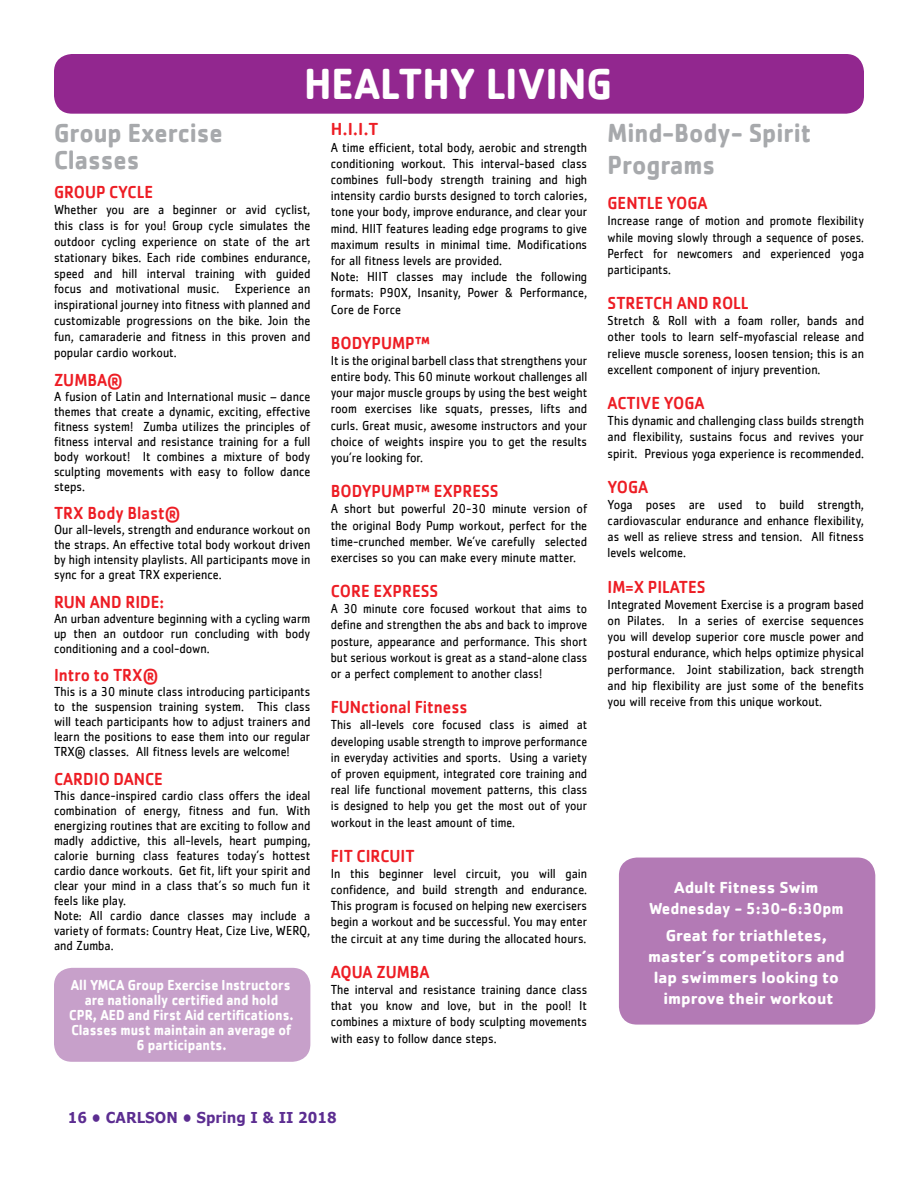
<style>
.page{position:relative;width:918px;height:1188px;background:#fff}
.page>*{position:absolute;margin:0;border:0;box-sizing:border-box;transform-origin:0 0}
.t1{font:700 45px "Cachet";color:#fff;scale:.9 1}
.t2{font:700 27px/27px "Cachet";color:#a7a9ac;scale:.9 1}
.t3{font:500 18px "Cachet";color:#ed1d24;scale:.9 1}
.t4{font:500 18px "Cachet";color:#ed1d24}
.t5{font:700 16.5px/21px "Cachet";color:#fff;text-align:center}
.t6{font:700 15px/15px "Cachet";color:#fff;text-align:center;scale:.87 1}
.t7{font:700 15px "Verdana";color:#5c2d91;scale:.9 1}
.t8{font:13.5px/16.2px "Cachet";color:#000;text-align:justify;scale:.9 1}
.t9{font:13.5px/16.2px "Cachet";color:#000;text-align:justify;scale:.88 1}
</style>
<div class="page">
<div style="left:54px;top:54px;width:810px;height:60px;background:#92278f;border-radius:18px"></div>
<div style="left:54px;top:968px;width:256px;height:94px;background:#c7a0ca;border-radius:18px"></div>
<div style="left:619px;top:858px;width:256px;height:167px;background:#b37ab5;border-radius:18px"></div>
<h1 class="t1" style="left:304px;top:55px;width:344px">HEALTHY LIVING</h1>
<h2 class="t2" style="left:54px;top:118px;width:189px">Group Exercise<br>Classes</h2>
<h3 class="t3" style="left:54px;top:181px;width:112px">GROUP CYCLE</h3>
<p class="t8" style="left:54px;top:201px;width:286px">Whether you are a beginner or avid cyclist, this class is for you! Group cycle simulates the outdoor cycling experience on state of the art stationary bikes. Each ride combines endurance, speed and hill interval training with guided focus and motivational music. Experience an inspirational journey into fitness with planned and customizable progressions on the bike. Join the fun, camaraderie and fitness in this proven and popular cardio workout.</p>
<h3 class="t3" style="left:54px;top:368px;width:78px">ZUMBA®</h3>
<p class="t8" style="left:54px;top:388px;width:286px;line-height:15px">A fusion of Latin and International music – dance themes that create a dynamic, exciting, effective fitness system! Zumba utilizes the principles of fitness interval and resistance training for a full body workout! It combines a mixture of body sculpting movements with easy to follow dance steps.</p>
<h3 class="t3" style="left:54px;top:502px;width:142px">TRX Body Blast®</h3>
<p class="t8" style="left:54px;top:522px;width:286px;line-height:15px">Our all-levels, strength and endurance workout on the straps. An effective total body workout driven by high intensity playlists. All participants move in sync for a great TRX experience.</p>
<h3 class="t3" style="left:54px;top:590px;width:124px">RUN AND RIDE:</h3>
<p class="t8" style="left:54px;top:610px;width:286px;line-height:15px">An urban adventure beginning with a cycling warm up then an outdoor run concluding with body conditioning and a cool-down.</p>
<h3 class="t3" style="left:54px;top:664px;width:117px">Intro to TRX®</h3>
<p class="t8" style="left:54px;top:684px;width:286px;line-height:15px">This is a 30 minute class introducing participants to the suspension training system. This class will teach participants how to adjust trainers and learn the positions to ease them into our regular TRX® classes. All fitness levels are welcome!</p>
<h3 class="t3" style="left:54px;top:767px;width:123px">CARDIO DANCE</h3>
<p class="t8" style="left:54px;top:787px;width:286px;line-height:15px;text-align:left">This dance-inspired cardio class offers the ideal combination of energy, fitness and fun. With energizing routines that are exciting to follow and madly addictive, this all-levels, heart pumping, calorie burning class features today’s hottest cardio dance workouts. Get fit, lift your spirit and clear your mind in a class that’s so much fun it feels like play.<br>Note: All cardio dance classes may include a variety of formats: Country Heat, Cize Live, WERQ, and Zumba.</p>
<p class="t6" style="left:69px;top:977px;width:259px">All YMCA Group Exercise Instructors are nationally certified and hold<br>CPR, AED and First Aid certifications.<br>Classes must maintain an average of<br>6 participants.</p>
<h3 class="t4" style="left:331px;top:118px;width:49px">H.I.I.T</h3>
<p class="t8" style="left:331px;top:139px;width:286px;text-align:left">A time efficient, total body, aerobic and strength conditioning workout. This interval-based class combines full-body strength training and high intensity cardio bursts designed to torch calories, tone your body, improve endurance, and clear your mind. HIIT features leading edge programs to give maximum results in minimal time. Modifications for all fitness levels are provided.<br>Note: HIIT classes may include the following formats: P90X, Insanity, Power &amp; Performance, Core de Force</p>
<h3 class="t3" style="left:331px;top:332px;width:112px">BODYPUMP™</h3>
<p class="t8" style="left:331px;top:352px;width:286px">It is the original barbell class that strengthens your entire body. This 60 minute workout challenges all your major muscle groups by using the best weight room exercises like squats, presses, lifts and curls. Great music, awesome instructors and your choice of weights inspire you to get the results you’re looking for.</p>
<h3 class="t3" style="left:331px;top:480px;width:188px">BODYPUMP™ EXPRESS</h3>
<p class="t8" style="left:331px;top:501px;width:286px">A short but powerful 20-30 minute version of the original Body Pump workout, perfect for the time-crunched member. We’ve carefully selected exercises so you can make every minute matter.</p>
<h3 class="t3" style="left:331px;top:580px;width:121px">CORE EXPRESS</h3>
<p class="t9" style="left:331px;top:600px;width:293px">A 30 minute core focused workout that aims to define and strengthen the abs and back to improve posture, appearance and performance. This short but serious workout is great as a stand-alone class or a perfect complement to another class!</p>
<h3 class="t3" style="left:331px;top:696px;width:153px">FUNctional Fitness</h3>
<p class="t9" style="left:331px;top:717px;width:293px">This all-levels core focused class is aimed at developing usable strength to improve performance in everyday activities and sports. Using a variety of proven equipment, integrated core training and real life functional movement patterns, this class is designed to help you get the most out of your workout in the least amount of time.</p>
<h3 class="t3" style="left:331px;top:845px;width:95px">FIT CIRCUIT</h3>
<p class="t8" style="left:331px;top:865px;width:286px">In this beginner level circuit, you will gain confidence, and build strength and endurance.<br>This program is focused on helping new exercisers begin a workout and be successful. You may enter the circuit at any time during the allocated hours.</p>
<h3 class="t3" style="left:331px;top:961px;width:111px">AQUA ZUMBA</h3>
<p class="t8" style="left:331px;top:981px;width:286px">The interval and resistance training dance class that you know and love, but in the pool! It combines a mixture of body sculpting movements with easy to follow dance steps.</p>
<h2 class="t2" style="left:608px;top:115px;width:228px;line-height:32.4px">Mind-Body- Spirit<br>Programs</h2>
<h3 class="t3" style="left:608px;top:192px;width:113px">GENTLE YOGA</h3>
<p class="t9" style="left:608px;top:212px;width:293px">Increase range of motion and promote flexibility while moving slowly through a sequence of poses.<br>Perfect for newcomers and experienced yoga participants.</p>
<h3 class="t3" style="left:608px;top:292px;width:158px">STRETCH AND ROLL</h3>
<p class="t8" style="left:608px;top:312px;width:286px">Stretch &amp; Roll with a foam roller, bands and other tools to learn self-myofascial release and relieve muscle soreness, loosen tension; this is an excellent component of injury prevention.</p>
<h3 class="t3" style="left:608px;top:392px;width:109px">ACTIVE YOGA</h3>
<p class="t8" style="left:608px;top:412px;width:286px">This dynamic and challenging class builds strength and flexibility, sustains focus and revives your spirit. Previous yoga experience is recommended.</p>
<h3 class="t3" style="left:608px;top:476px;width:47px">YOGA</h3>
<p class="t8" style="left:608px;top:496px;width:286px">Yoga poses are used to build strength, cardiovascular endurance and enhance flexibility, as well as relieve stress and tension. All fitness levels welcome.</p>
<h3 class="t3" style="left:608px;top:575px;width:110px">IM=X PILATES</h3>
<p class="t8" style="left:608px;top:596px;width:286px">Integrated Movement Exercise is a program based on Pilates. In a series of exercise sequences you will develop superior core muscle power and postural endurance, which helps optimize physical performance. Joint stabilization, back strength and hip flexibility are just some of the benefits you will receive from this unique workout.</p>
<p class="t5" style="left:649px;top:876px;width:196px">Adult Fitness Swim<br>Wednesday - 5:30-6:30pm</p>
<p class="t5" style="left:648px;top:924px;width:198px">Great for triathletes, master’s competitors and lap swimmers looking to improve their workout</p>
<p class="t7" style="left:68px;top:1107px;width:300px">16 • CARLSON • Spring I &amp; II 2018</p>
</div>
